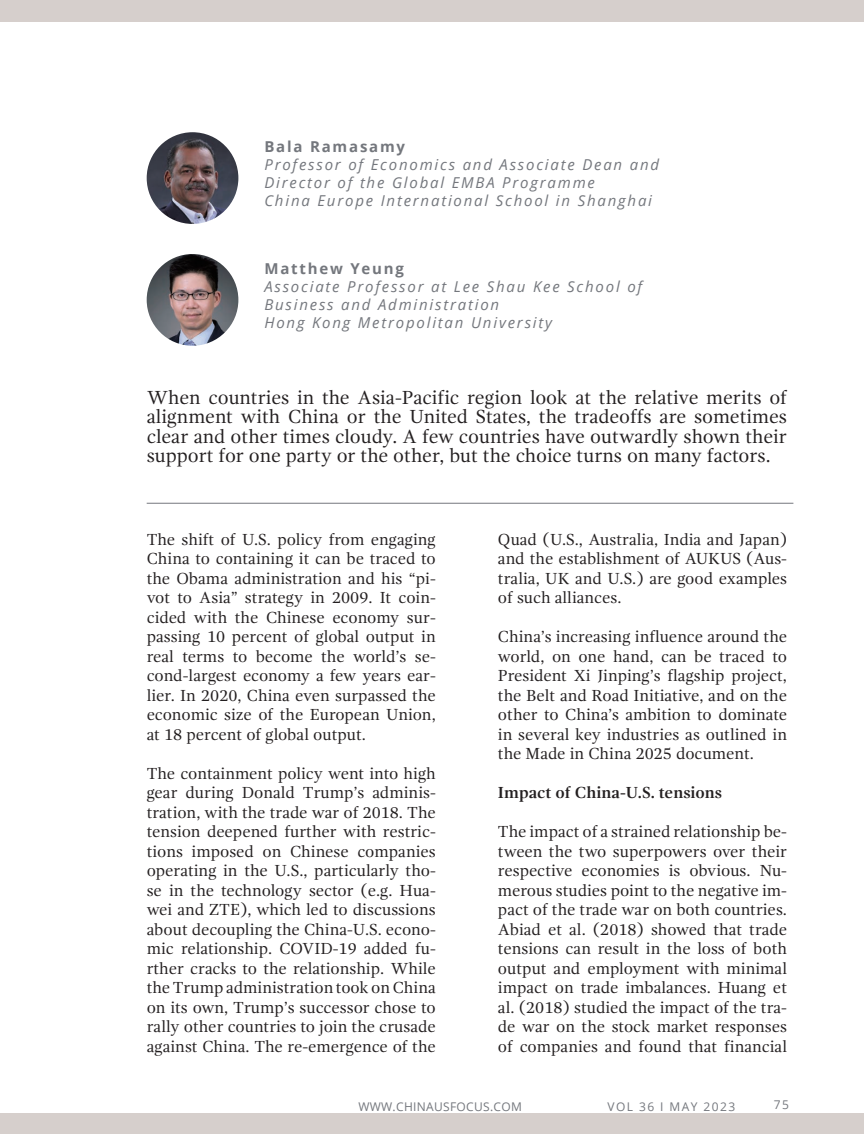
<style>
.page{position:relative;width:864px;height:1134px;background:#fff}
.page>*{position:absolute;margin:0;border:0;box-sizing:border-box;transform-origin:0 0}
.t1{font:19.5px/19.5px "Gandhi Serif";color:#231f20;text-align:justify}
.t2{font:16.5px/19.5px "Gandhi Serif";color:#231f20;text-align:justify}
.t3{font:700 16.5px "Gandhi Serif";color:#231f20}
.Heading_3_-_Left{font:italic 15px/18px "Open Sans";letter-spacing:.12em;color:#74777d}
.Heading_3_-_Left-2{font:700 15px "Open Sans";letter-spacing:.12em;color:#74777d}
.t4{font:12px "Open Sans";letter-spacing:.025em;color:#74777d}
.t5{font:12px "Open Sans";letter-spacing:.12em;color:#74777d}
</style>
<div class="page">
<img style="left:147px;top:132px;width:91px;height:92px;border-radius:46px">
<img style="left:147px;top:254px;width:91px;height:92px;border-radius:46px">
<hr style="left:147px;top:503px;width:646px;height:1px;background:#74777d">
<div style="left:0;top:0;width:864px;height:21px;background:#d6cfcc"></div>
<div style="left:0;top:1113px;width:864px;height:21px;background:#d6cfcc"></div>
<p class="Heading_3_-_Left-2" style="left:264px;top:136px;width:142px">Bala Ramasamy</p>
<p class="Heading_3_-_Left" style="left:264px;top:155px;width:396px">Professor of Economics and Associate Dean and<br>Director of the Global EMBA Programme</p>
<p class="Heading_3_-_Left" style="left:264px;top:191px;width:389px">China Europe International School in Shanghai</p>
<p class="Heading_3_-_Left-2" style="left:264px;top:258px;width:141px">Matthew Yeung</p>
<p class="Heading_3_-_Left" style="left:264px;top:277px;width:379px">Associate Professor at Lee Shau Kee School of<br>Business and Administration</p>
<p class="Heading_3_-_Left" style="left:264px;top:313px;width:289px">Hong Kong Metropolitan University</p>
<p class="t1" style="left:147px;top:387px;width:642px">When countries in the Asia-Pacific region look at the relative merits of alignment with China or the United States, the tradeoffs are sometimes clear and other times cloudy. A few countries have outwardly shown their support for one party or the other, but the choice turns on many factors.</p>
<p class="t2" style="left:147px;top:530px;width:291px">The shift of U.S. policy from engaging China to containing it can be traced to the Obama administration and his “pi&shy;vot to Asia” strategy in 2009. It coin&shy;cided with the Chinese economy sur&shy;passing 10 percent of global output in real terms to become the world’s se&shy;cond-largest economy a few years ear&shy;lier. In 2020, China even surpassed the economic size of the European Union, at 18 percent of global output.</p>
<p class="t2" style="left:147px;top:764px;width:291px">The containment policy went into high gear during Donald Trump’s adminis&shy;tration, with the trade war of 2018. The tension deepened further with restric&shy;tions imposed on Chinese companies operating in the U.S., particularly tho&shy;se in the technology sector (e.g. Hua&shy;wei and ZTE), which led to discussions about decoupling the China-U.S. econo&shy;mic relationship. COVID-19 added fu&shy;rther cracks to the relationship. While the Trump administration took on China on its own, Trump’s successor chose to rally other countries to join the crusade against China. The re-emergence of the</p>
<p class="t2" style="left:498px;top:530px;width:291px">Quad (U.S., Australia, India and Japan) and the establishment of AUKUS (Aus&shy;tralia, UK and U.S.) are good examples of such alliances.</p>
<p class="t2" style="left:498px;top:627px;width:291px">China’s increasing influence around the world, on one hand, can be traced to President Xi Jinping’s flagship project, the Belt and Road Initiative, and on the other to China’s ambition to dominate in several key industries as outlined in the Made in China 2025 document.</p>
<p class="t3" style="left:498px;top:783px;width:226px">Impact of China-U.S. tensions</p>
<p class="t2" style="left:498px;top:822px;width:291px">The impact of a strained relationship be&shy;tween the two superpowers over their respective economies is obvious. Nu&shy;merous studies point to the negative im&shy;pact of the trade war on both countries.<br>Abiad et al. (2018) showed that trade tensions can result in the loss of both output and employment with minimal impact on trade imbalances. Huang et al. (2018) studied the impact of the tra&shy;de war on the stock market responses of companies and found that financial</p>
<p class="t4" style="left:358px;top:1098px;width:165px">WWW.CHINAUSFOCUS.COM</p>
<p class="t5" style="left:607px;top:1099px;width:129px">VOL 36 I MAY 2023</p>
<p class="t4" style="left:774px;top:1096px;width:17px">75</p>
</div>
